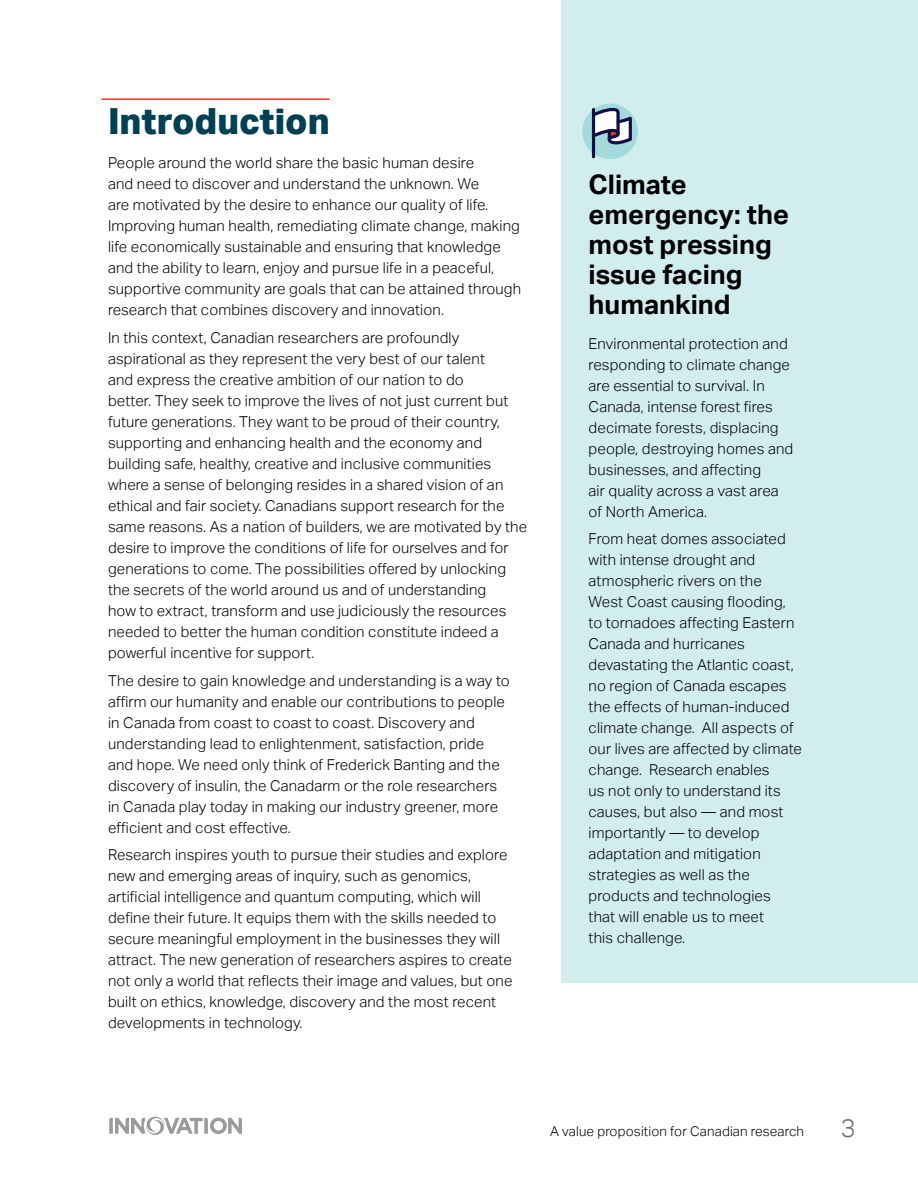
<style>
.page{position:relative;width:918px;height:1188px;background:#fff}
.page>*{position:absolute;margin:0;border:0;box-sizing:border-box;transform-origin:0 0}
.t1{font:800 36px "Aktiv Grotesk";color:#004053}
.H2_no_Toc{font:700 27px/30px "Aktiv Grotesk";color:#000}
.t2{font:300 25.5px "Aktiv Grotesk";color:#6d6e71}
.Body{font:300 15px/21px "Aktiv Grotesk";letter-spacing:.01em;color:#000}
.t3{font:300 13.5px "Aktiv Grotesk";letter-spacing:.01em;color:#000}
</style>
<div class="page">
<svg style="left:109px;top:1117px;width:132px;height:18px"></svg>
<hr style="left:101px;top:98px;width:229px;height:2px;background:#e83728">
<div style="left:562px;top:0;width:356px;height:983px;background:#d1edee"></div>
<div style="left:582px;top:104px;width:56px;height:55px;background:#a3dbdd;border-radius:50%"></div>
<hr style="left:592px;top:109px;width:3px;height:48px;background:#120f43">
<svg style="left:591px;top:106px;width:43px;height:40px"></svg>
<h2 class="t1" style="left:108px;top:100px;width:223px">Introduction</h2>
<p class="Body" style="left:108px;top:153px;width:415px">People around the world share the basic human desire<br>and need to discover and understand the unknown. We<br>are motivated by the desire to enhance our quality of life.<br>Improving human health, remediating climate change, making life economically sustainable and ensuring that knowledge and the ability to learn, enjoy and pursue life in a peaceful, supportive community are goals that can be attained through research that combines discovery and innovation.</p>
<p class="Body" style="left:108px;top:327px;width:421px">In this context, Canadian researchers are profoundly aspirational as they represent the very best of our talent<br>and express the creative ambition of our nation to do<br>better. They seek to improve the lives of not just current but future generations. They want to be proud of their country, supporting and enhancing health and the economy and building safe, healthy, creative and inclusive communities where a sense of belonging resides in a shared vision of an ethical and fair society. Canadians support research for the same reasons. As a nation of builders, we are motivated by the desire to improve the conditions of life for ourselves and for generations to come. The possibilities offered by unlocking the secrets of the world around us and of understanding<br>how to extract, transform and use judiciously the resources needed to better the human condition constitute indeed a powerful incentive for support.</p>
<p class="Body" style="left:108px;top:670px;width:403px">The desire to gain knowledge and understanding is a way to affirm our humanity and enable our contributions to people in Canada from coast to coast to coast. Discovery and understanding lead to enlightenment, satisfaction, pride and hope. We need only think of Frederick Banting and the discovery of insulin, the Canadarm or the role researchers in Canada play today in making our industry greener, more efficient and cost effective.</p>
<p class="Body" style="left:108px;top:845px;width:406px">Research inspires youth to pursue their studies and explore new and emerging areas of inquiry, such as genomics, artificial intelligence and quantum computing, which will define their future. It equips them with the skills needed to secure meaningful employment in the businesses they will attract. The new generation of researchers aspires to create not only a world that reflects their image and values, but one built on ethics, knowledge, discovery and the most recent developments in technology.</p>
<p class="H2_no_Toc" style="left:589px;top:170px;width:202px">Climate emergency: the most pressing issue facing humankind</p>
<p class="Body" style="left:589px;top:333px;width:206px">Environmental protection and responding to climate change are essential to survival. In<br>Canada, intense forest fires decimate forests, displacing people, destroying homes and businesses, and affecting<br>air quality across a vast area of North America.</p>
<p class="Body" style="left:589px;top:529px;width:215px">From heat domes associated with intense drought and atmospheric rivers on the<br>West Coast causing flooding, to tornadoes affecting Eastern<br>Canada and hurricanes devastating the Atlantic coast, no region of Canada escapes the effects of human-induced climate change. All aspects of our lives are affected by climate change. Research enables<br>us not only to understand its causes, but also — and most importantly — to develop adaptation and mitigation strategies as well as the products and technologies<br>that will enable us to meet<br>this challenge.</p>
<p class="t3" style="left:550px;top:1124px;width:256px">A value proposition for Canadian research</p>
<h3 class="t2" style="left:841px;top:1113px;width:17px">3</h3>
</div>
